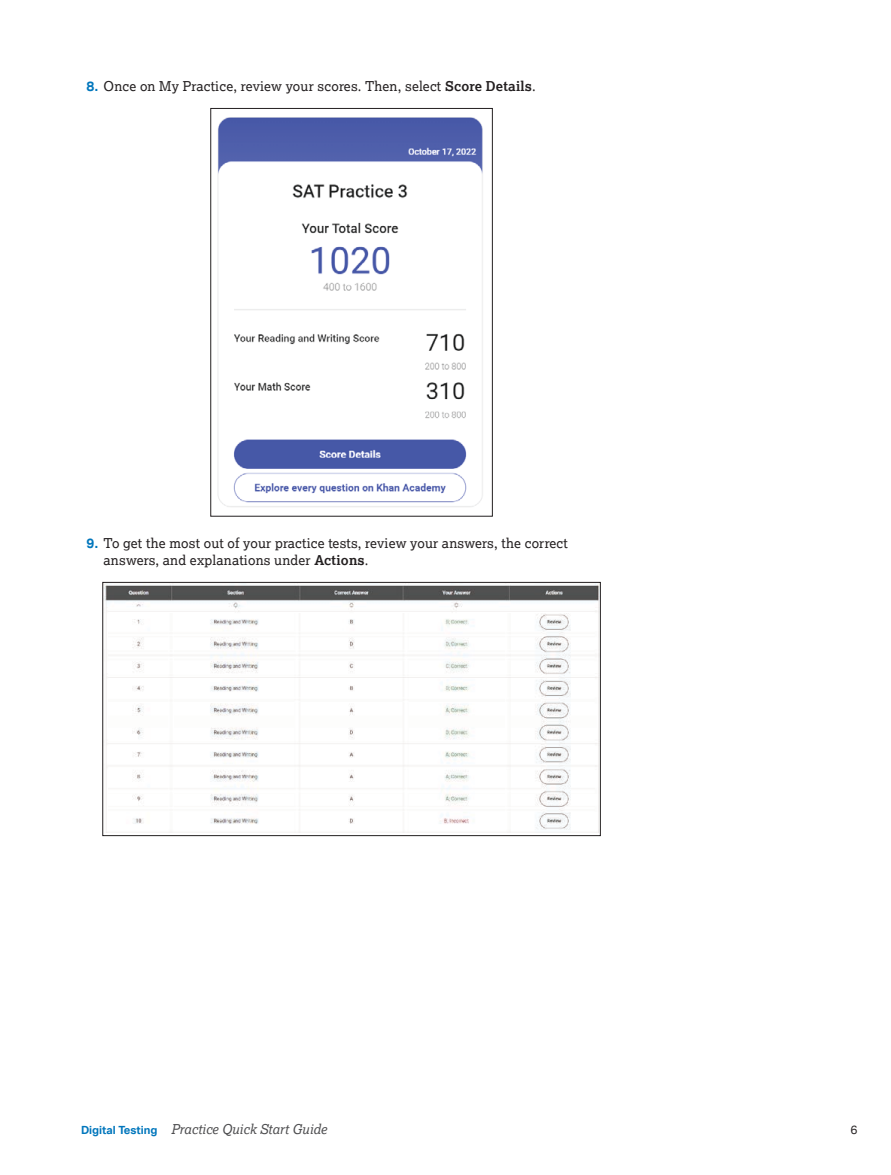
<style>
.page{position:relative;width:891px;height:1175px;background:#fff}
.page>*{position:absolute;margin:0;border:0;box-sizing:border-box;transform-origin:0 0}
.t1{font:13.5px/17.5px "Lexia";letter-spacing:.015em;color:#231f20}
.t2{font:italic 13.5px "Lexia";color:#4d4d4f}
.t3{font:12px "Aktiv Grotesk";color:#231f20}
.s1{font-family:"Aktiv Grotesk";font-weight:700;color:#0076bc}
.s2{font-weight:700}
.s3{font-family:"Aktiv Grotesk";font-weight:700;font-style:normal;font-size:11.25px;color:#0076bc}
</style>
<div class="page">
<img style="left:217px;top:117px;width:266px;height:390px">
<div style="left:210px;top:108px;width:283px;height:408px;border:1px solid #231f20"></div>
<img style="left:104px;top:584px;width:495px;height:248px">
<div style="left:102px;top:582px;width:499px;height:254px;border:1px solid #231f20"></div>
<p class="t1" style="left:87px;top:77px;width:451px"><span class="s1">8.</span> Once on My Practice, review your scores. Then, select <span class="s2">Score Details</span>.</p>
<p class="t1" style="left:104px;top:533px;width:466px;text-indent:-17px"><span class="s1">9.</span> To get the most out of your practice tests, review your answers, the correct answers, and explanations under <span class="s2">Actions</span>.</p>
<p class="t2" style="left:81px;top:1121px;width:247px"><span class="s3">Digital Testing</span> Practice Quick Start Guide</p>
<p class="t3" style="left:850px;top:1122px;width:9px">6</p>
</div>
